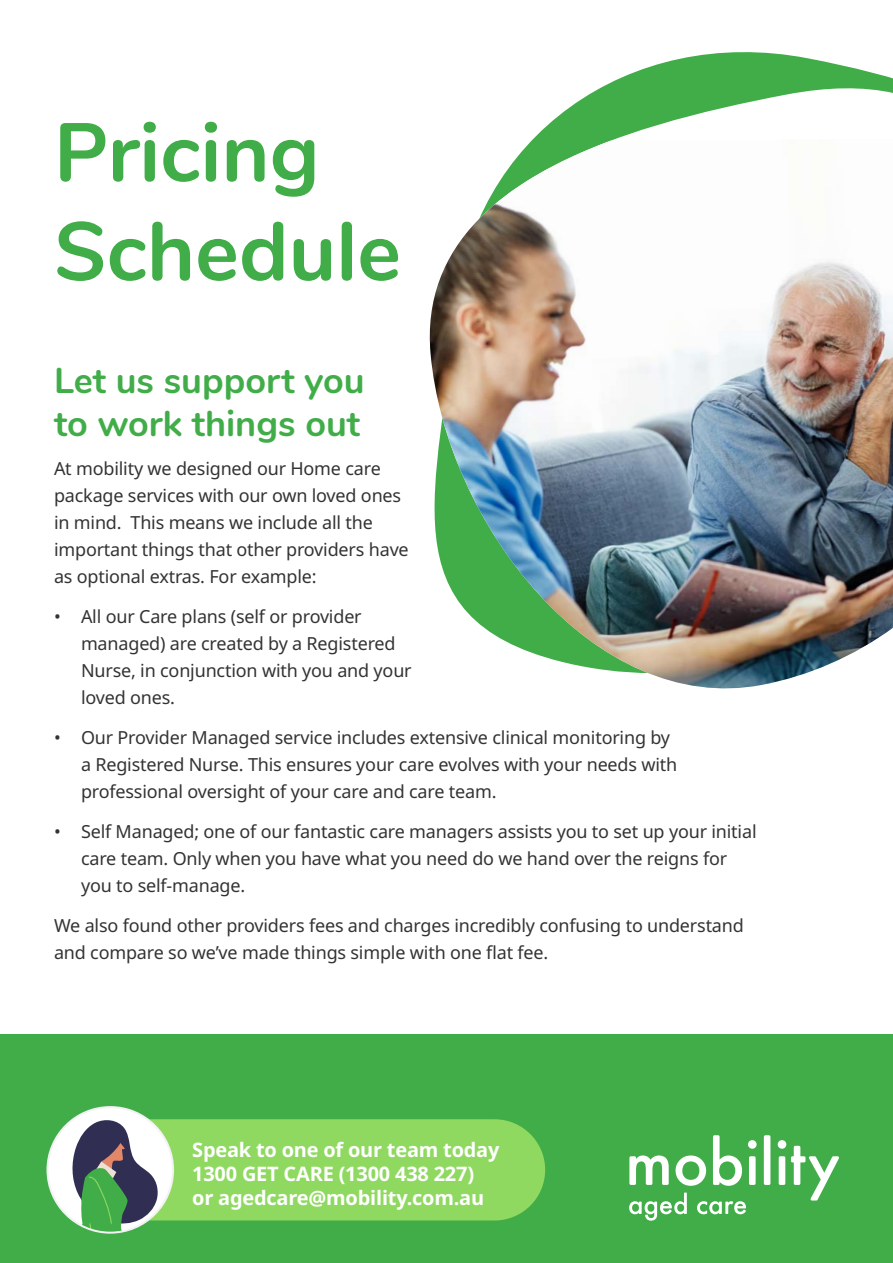
<style>
.page{position:relative;width:893px;height:1263px;background:#fff}
.page>*{position:absolute;margin:0;border:0;box-sizing:border-box;transform-origin:0 0}
.t1{font:700 82.5px/99px "Nunito";color:#41ad49}
.t2{font:700 36px/43.2px "Nunito";color:#41ad49}
.t3{font:700 19.95px/24px "Noto Sans";letter-spacing:-.01em;color:#fff}
.t4{font:18px/27px "Noto Sans";letter-spacing:-.01em;color:#333}
</style>
<div class="page">
<div style="left:0;top:1034px;width:893px;height:229px;background:#41ad49"></div>
<div style="left:96px;top:1119px;width:449px;height:101px;background:#8fd961;border-radius:51px"></div>
<div style="left:47px;top:1107px;width:126px;height:126px;background:#fff;border-radius:50%"></div>
<svg style="left:66px;top:1117px;width:93px;height:114px"></svg>
<svg style="left:629px;top:1155px;width:40px;height:30px"></svg>
<svg style="left:676px;top:1155px;width:30px;height:31px"></svg>
<svg style="left:713px;top:1135px;width:29px;height:51px"></svg>
<svg style="left:748px;top:1140px;width:9px;height:45px"></svg>
<svg style="left:764px;top:1135px;width:6px;height:50px"></svg>
<svg style="left:778px;top:1140px;width:61px;height:60px"></svg>
<svg style="left:629px;top:1192px;width:58px;height:29px"></svg>
<svg style="left:697px;top:1201px;width:49px;height:13px"></svg>
<svg style="left:533px;top:63px;width:360px;height:76px"></svg>
<img style="left:429px;top:139px;width:464px;height:550px">
<h1 class="t1" style="left:54px;top:98px;width:349px">Pricing<br>Schedule</h1>
<h2 class="t2" style="left:54px;top:356px;width:312px">Let us support you to work things out</h2>
<p class="t4" style="left:54px;top:456px;width:356px">At mobility we designed our Home care package services with our own loved ones in mind. This means we include all the important things that other providers have as optional extras. For example:</p>
<p class="t4" style="left:81px;top:604px;width:332px;text-indent:-27px">• All our Care plans (self or provider managed) are created by a Registered<br>Nurse, in conjunction with you and your loved ones.</p>
<p class="t4" style="left:81px;top:724px;width:598px;text-indent:-27px">• Our Provider Managed service includes extensive clinical monitoring by a Registered Nurse. This ensures your care evolves with your needs with professional oversight of your care and care team.</p>
<p class="t4" style="left:81px;top:818px;width:677px;text-indent:-27px">• Self Managed; one of our fantastic care managers assists you to set up your initial care team. Only when you have what you need do we hand over the reigns for you to self-manage.</p>
<p class="t4" style="left:54px;top:912px;width:691px">We also found other providers fees and charges incredibly confusing to understand and compare so we’ve made things simple with one flat fee.</p>
<p class="t3" style="left:192px;top:1138px;width:309px">Speak to one of our team today<br>1300 GET CARE (1300 438 227) or agedcare@mobility.com.au</p>
</div>
